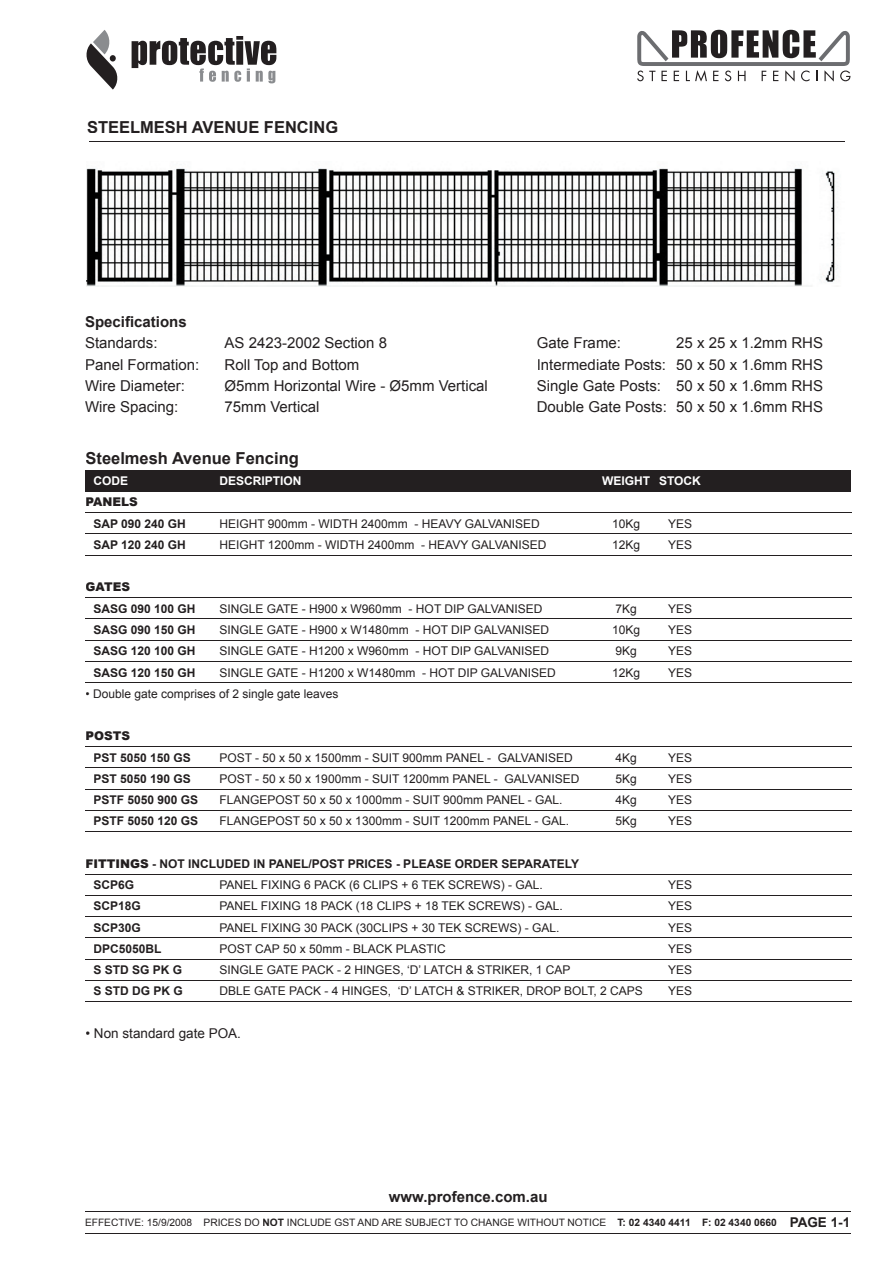
<style>
.page{position:relative;width:893px;height:1263px;background:#fff}
.page>*{position:absolute;margin:0;border:0;box-sizing:border-box;transform-origin:0 0}
.t1{font:700 16.5px "Arial";color:#231f20}
.t2{font:15px/21.3px "Arial";color:#231f20;text-align:justify}
.t3{font:700 15px "Arial";color:#231f20}
.t4{font:13.5px "Arial";color:#231f20}
.t5{font:12px "Arial";color:#231f20}
.t6{font:700 12px/21.3px "Arial";color:#231f20}
.t7{font:700 12px "Arial";color:#fff}
.t8{font:900 12px "Arial";color:#231f20}
.t9{font:10.2px "Arial";color:#231f20}
.s1{font-weight:900}
.s2{font-weight:700}
.s3{font-weight:700;font-size:13.5px}
</style>
<div class="page">
<svg style="left:637px;top:30px;width:213px;height:52px"></svg>
<hr style="left:85px;top:1211px;width:765px;height:1px;background:#231f20">
<hr style="left:85px;top:1233px;width:765px;height:1px;background:#231f20">
<img style="left:87px;top:168px;width:751px;height:119px">
<div style="left:85px;top:471px;width:765px;height:21px;background:#231f20"></div>
<hr style="left:85px;top:512px;width:767px;height:1px;background:#231f20">
<hr style="left:85px;top:534px;width:767px;height:1px;background:#231f20">
<hr style="left:85px;top:555px;width:767px;height:1px;background:#231f20">
<hr style="left:85px;top:597px;width:767px;height:1px;background:#231f20">
<hr style="left:85px;top:619px;width:767px;height:1px;background:#231f20">
<hr style="left:85px;top:640px;width:767px;height:1px;background:#231f20">
<hr style="left:85px;top:661px;width:767px;height:1px;background:#231f20">
<hr style="left:85px;top:682px;width:767px;height:1px;background:#231f20">
<hr style="left:85px;top:746px;width:767px;height:1px;background:#231f20">
<hr style="left:85px;top:768px;width:767px;height:1px;background:#231f20">
<hr style="left:85px;top:789px;width:767px;height:1px;background:#231f20">
<hr style="left:85px;top:810px;width:767px;height:1px;background:#231f20">
<hr style="left:89px;top:141px;width:755px;height:1px;background:#231f20">
<hr style="left:85px;top:874px;width:767px;height:1px;background:#231f20">
<hr style="left:85px;top:895px;width:767px;height:1px;background:#231f20">
<hr style="left:85px;top:916px;width:767px;height:1px;background:#231f20">
<hr style="left:85px;top:938px;width:767px;height:1px;background:#231f20">
<hr style="left:85px;top:959px;width:767px;height:1px;background:#231f20">
<hr style="left:85px;top:980px;width:767px;height:1px;background:#231f20">
<svg style="left:132px;top:36px;width:144px;height:47px"></svg>
<svg style="left:86px;top:30px;width:32px;height:60px"></svg>
<div style="left:110px;top:55px;width:6px;height:7px;background:#231f20;border-radius:50%"></div>
<hr style="left:85px;top:831px;width:767px;height:1px;background:#231f20">
<hr style="left:85px;top:1001px;width:767px;height:1px;background:#231f20">
<h1 class="t1" style="left:87px;top:118px;width:253px">STEELMESH AVENUE FENCING</h1>
<p class="t3" style="left:85px;top:313px;width:103px">Specifications</p>
<p class="t2" style="left:85px;top:332px;width:74px">Standards:</p>
<p class="t2" style="left:225px;top:332px;width:164px">AS 2423-2002 Section 8</p>
<p class="t2" style="left:85px;top:354px;width:116px">Panel Formation:</p>
<p class="t2" style="left:225px;top:354px;width:136px">Roll Top and Bottom</p>
<p class="t2" style="left:85px;top:375px;width:102px">Wire Diameter:</p>
<p class="t2" style="left:225px;top:375px;width:265px">Ø5mm Horizontal Wire - Ø5mm Vertical</p>
<p class="t2" style="left:85px;top:396px;width:95px">Wire Spacing:</p>
<p class="t2" style="left:225px;top:396px;width:97px">75mm Vertical</p>
<p class="t2" style="left:537px;top:332px;width:288px;text-indent:140px">25 x 25 x 1.2mm RHS Intermediate Posts: 50 x 50 x 1.6mm RHS Single Gate Posts: 50 x 50 x 1.6mm RHS Double Gate Posts: 50 x 50 x 1.6mm RHS</p>
<p class="t2" style="left:537px;top:332px;width:86px">Gate Frame:</p>
<h1 class="t1" style="left:86px;top:449px;width:215px">Steelmesh Avenue Fencing</h1>
<p class="t7" style="left:93px;top:474px;width:36px">CODE</p>
<p class="t7" style="left:219px;top:474px;width:84px">DESCRIPTION</p>
<p class="t7" style="left:602px;top:474px;width:100px">WEIGHT STOCK</p>
<p class="t8" style="left:86px;top:495px;width:54px">PANELS</p>
<p class="t6" style="left:93px;top:513px;width:94px">SAP 090 240 GH</p>
<p class="t5" style="left:219px;top:517px;width:322px">HEIGHT 900mm - WIDTH 2400mm - HEAVY GALVANISED</p>
<p class="t5" style="left:612px;top:517px;width:30px">10Kg</p>
<p class="t5" style="left:668px;top:517px;width:26px">YES</p>
<p class="t6" style="left:93px;top:534px;width:94px">SAP 120 240 GH</p>
<p class="t5" style="left:219px;top:538px;width:328px">HEIGHT 1200mm - WIDTH 2400mm - HEAVY GALVANISED</p>
<p class="t5" style="left:612px;top:538px;width:30px">12Kg</p>
<p class="t5" style="left:668px;top:538px;width:26px">YES</p>
<p class="t8" style="left:86px;top:580px;width:46px">GATES</p>
<p class="t6" style="left:93px;top:598px;width:104px">SASG 090 100 GH</p>
<p class="t5" style="left:219px;top:602px;width:324px">SINGLE GATE - H900 x W960mm - HOT DIP GALVANISED</p>
<p class="t5" style="left:615px;top:602px;width:23px">7Kg</p>
<p class="t5" style="left:668px;top:602px;width:26px">YES</p>
<p class="t6" style="left:93px;top:619px;width:104px">SASG 090 150 GH</p>
<p class="t5" style="left:219px;top:623px;width:331px">SINGLE GATE - H900 x W1480mm - HOT DIP GALVANISED</p>
<p class="t5" style="left:612px;top:623px;width:30px">10Kg</p>
<p class="t5" style="left:668px;top:623px;width:26px">YES</p>
<p class="t6" style="left:93px;top:640px;width:104px">SASG 120 100 GH</p>
<p class="t5" style="left:219px;top:644px;width:331px">SINGLE GATE - H1200 x W960mm - HOT DIP GALVANISED</p>
<p class="t5" style="left:615px;top:644px;width:23px">9Kg</p>
<p class="t5" style="left:668px;top:644px;width:26px">YES</p>
<p class="t6" style="left:93px;top:662px;width:104px">SASG 120 150 GH</p>
<p class="t5" style="left:219px;top:665px;width:338px">SINGLE GATE - H1200 x W1480mm - HOT DIP GALVANISED</p>
<p class="t5" style="left:612px;top:665px;width:30px">12Kg</p>
<p class="t5" style="left:668px;top:665px;width:26px">YES</p>
<p class="t5" style="left:86px;top:687px;width:254px">• Double gate comprises of 2 single gate leaves</p>
<p class="t8" style="left:86px;top:729px;width:46px">POSTS</p>
<p class="t6" style="left:93px;top:747px;width:99px">PST 5050 150 GS</p>
<p class="t5" style="left:219px;top:750px;width:355px">POST - 50 x 50 x 1500mm - SUIT 900mm PANEL - GALVANISED</p>
<p class="t5" style="left:615px;top:750px;width:23px">4Kg</p>
<p class="t5" style="left:668px;top:750px;width:26px">YES</p>
<p class="t6" style="left:93px;top:768px;width:99px">PST 5050 190 GS</p>
<p class="t5" style="left:219px;top:772px;width:361px">POST - 50 x 50 x 1900mm - SUIT 1200mm PANEL - GALVANISED</p>
<p class="t5" style="left:615px;top:772px;width:23px">5Kg</p>
<p class="t5" style="left:668px;top:772px;width:26px">YES</p>
<p class="t6" style="left:93px;top:789px;width:106px">PSTF 5050 900 GS</p>
<p class="t5" style="left:219px;top:793px;width:345px">FLANGEPOST 50 x 50 x 1000mm - SUIT 900mm PANEL - GAL.</p>
<p class="t5" style="left:615px;top:793px;width:23px">4Kg</p>
<p class="t5" style="left:668px;top:793px;width:26px">YES</p>
<p class="t6" style="left:93px;top:810px;width:106px">PSTF 5050 120 GS</p>
<p class="t5" style="left:219px;top:814px;width:351px">FLANGEPOST 50 x 50 x 1300mm - SUIT 1200mm PANEL - GAL.</p>
<p class="t5" style="left:615px;top:814px;width:23px">5Kg</p>
<p class="t5" style="left:668px;top:814px;width:26px">YES</p>
<p class="t6" style="left:93px;top:853px;width:487px;text-indent:-8px"><span class="s1">FITTINGS</span> - NOT INCLUDED IN PANEL/POST PRICES - PLEASE ORDER SEPARATELY<br>SCP6G</p>
<p class="t5" style="left:219px;top:878px;width:325px">PANEL FIXING 6 PACK (6 CLIPS + 6 TEK SCREWS) - GAL.</p>
<p class="t5" style="left:668px;top:878px;width:26px">YES</p>
<p class="t6" style="left:93px;top:895px;width:49px">SCP18G</p>
<p class="t5" style="left:219px;top:899px;width:345px">PANEL FIXING 18 PACK (18 CLIPS + 18 TEK SCREWS) - GAL.</p>
<p class="t5" style="left:668px;top:899px;width:26px">YES</p>
<p class="t6" style="left:93px;top:917px;width:49px">SCP30G</p>
<p class="t5" style="left:219px;top:921px;width:342px">PANEL FIXING 30 PACK (30CLIPS + 30 TEK SCREWS) - GAL.</p>
<p class="t5" style="left:668px;top:921px;width:26px">YES</p>
<p class="t6" style="left:93px;top:938px;width:70px">DPC5050BL</p>
<p class="t5" style="left:219px;top:942px;width:228px">POST CAP 50 x 50mm - BLACK PLASTIC</p>
<p class="t5" style="left:668px;top:942px;width:26px">YES</p>
<p class="t6" style="left:93px;top:959px;width:90px">S STD SG PK G</p>
<p class="t5" style="left:219px;top:963px;width:352px">SINGLE GATE PACK - 2 HINGES, ‘D’ LATCH &amp; STRIKER, 1 CAP</p>
<p class="t5" style="left:668px;top:963px;width:26px">YES</p>
<p class="t6" style="left:93px;top:980px;width:91px">S STD DG PK G</p>
<p class="t5" style="left:219px;top:984px;width:425px">DBLE GATE PACK - 4 HINGES, ‘D’ LATCH &amp; STRIKER, DROP BOLT, 2 CAPS</p>
<p class="t5" style="left:668px;top:984px;width:26px">YES</p>
<p class="t4" style="left:86px;top:1026px;width:157px">• Non standard gate POA.</p>
<p class="t3" style="left:389px;top:1188px;width:160px">www.profence.com.au</p>
<p class="t9" style="left:85px;top:1216px;width:767px">EFFECTIVE: 15/9/2008 PRICES DO <span class="s2">NOT</span> INCLUDE GST AND ARE SUBJECT TO CHANGE WITHOUT NOTICE <span class="s2">T: 02 4340 4411 F: 02 4340 0660</span> <span class="s3">PAGE 1-1</span></p>
</div>
